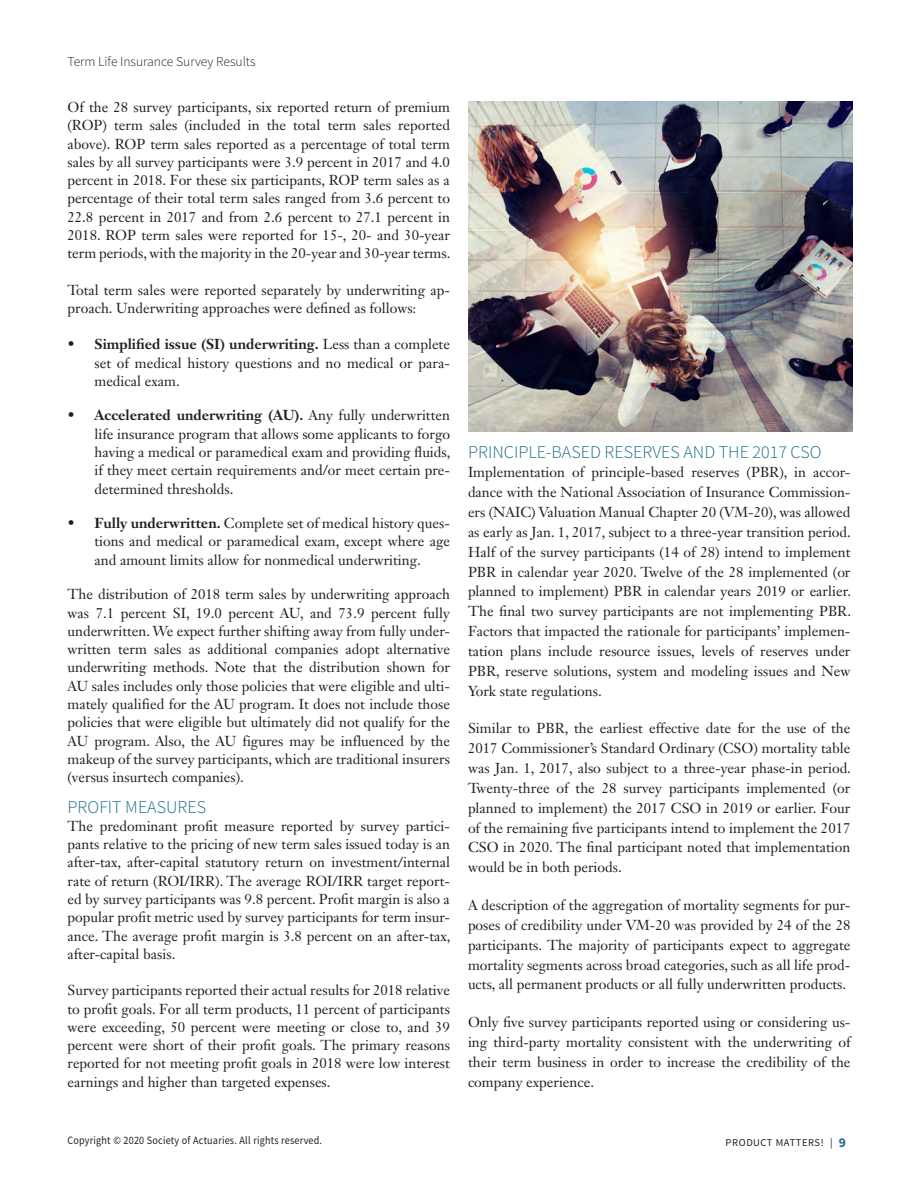
<style>
.page{position:relative;width:918px;height:1188px;background:#fff}
.page>*{position:absolute;margin:0;border:0;box-sizing:border-box;transform-origin:0 0}
.Article_Subhead_A{font:300 18px "Source Sans Pro";color:#1d6e8a}
.Article_Body___space{font:14.25px/18.3px "Janson Text LT Std";color:#231f20;text-align:justify}
.Article_Body{font:14.25px/18.3px "Janson Text LT Std";color:#231f20;text-align:justify}
.Article_continuining{font:300 13.5px "Source Sans Pro";color:#231f20}
.Mast_text_FR{font:11.25px "Source Sans Pro";letter-spacing:.02em;color:#231f20;scale:.9 1}
.Folio_Right{font:10.5px "Source Sans Pro";letter-spacing:.05em;color:#231f20}
.s1{font-weight:700}
.s2{font-weight:700;font-size:13.5px;color:#1d6e8a}
</style>
<div class="page">
<img style="left:468px;top:101px;width:384px;height:331px">
<p class="Article_continuining" style="left:67px;top:54px;width:190px">Term Life Insurance Survey Results</p>
<p class="Article_Body___space" style="left:68px;top:98px;width:384px">Of the 28 survey participants, six reported return of premium (ROP) term sales (included in the total term sales reported above). ROP term sales reported as a percentage of total term sales by all survey participants were 3.9 percent in 2017 and 4.0 percent in 2018. For these six participants, ROP term sales as a percentage of their total term sales ranged from 3.6 percent to 22.8 percent in 2017 and from 2.6 percent to 27.1 percent in 2018. ROP term sales were reported for 15-, 20- and 30-year term periods, with the majority in the 20-year and 30-year terms.</p>
<p class="Article_Body___space" style="left:68px;top:280px;width:384px">Total term sales were reported separately by underwriting ap&shy;proach. Underwriting approaches were defined as follows:</p>
<p class="Article_Body___space" style="left:94px;top:335px;width:357px;text-indent:-27px">• <span class="s1">Simplified issue (SI) underwriting.</span> Less than a complete set of medical history questions and no medical or para&shy;medical exam.</p>
<p class="Article_Body___space" style="left:94px;top:406px;width:358px;text-indent:-27px">• <span class="s1">Accelerated underwriting (AU).</span> Any fully underwritten life insurance program that allows some applicants to forgo having a medical or paramedical exam and providing fluids, if they meet certain requirements and/or meet certain pre&shy;determined thresholds.</p>
<p class="Article_Body___space" style="left:94px;top:514px;width:357px;text-indent:-27px">• <span class="s1">Fully underwritten.</span> Complete set of medical history ques&shy;tions and medical or paramedical exam, except where age and amount limits allow for nonmedical underwriting.</p>
<p class="Article_Body" style="left:67px;top:585px;width:384px">The distribution of 2018 term sales by underwriting approach was 7.1 percent SI, 19.0 percent AU, and 73.9 percent fully underwritten. We expect further shifting away from fully under&shy;written term sales as additional companies adopt alternative underwriting methods. Note that the distribution shown for AU sales includes only those policies that were eligible and ulti&shy;mately qualified for the AU program. It does not include those policies that were eligible but ultimately did not qualify for the AU program. Also, the AU figures may be influenced by the makeup of the survey participants, which are traditional insurers (versus insurtech companies).</p>
<p class="Article_Subhead_A" style="left:68px;top:796px;width:140px">PROFIT MEASURES</p>
<p class="Article_Body___space" style="left:68px;top:817px;width:385px">The predominant profit measure reported by survey partici&shy;pants relative to the pricing of new term sales issued today is an after-tax, after-capital statutory return on investment/internal rate of return (ROI/IRR). The average ROI/IRR target report&shy;ed by survey participants was 9.8 percent. Profit margin is also a popular profit metric used by survey participants for term insur&shy;ance. The average profit margin is 3.8 percent on an after-tax, after-capital basis.</p>
<p class="Article_Body___space" style="left:68px;top:981px;width:384px">Survey participants reported their actual results for 2018 relative to profit goals. For all term products, 11 percent of participants were exceeding, 50 percent were meeting or close to, and 39 percent were short of their profit goals. The primary reasons reported for not meeting profit goals in 2018 were low interest earnings and higher than targeted expenses.</p>
<p class="Article_Subhead_A" style="left:468px;top:441px;width:355px">PRINCIPLE-BASED RESERVES AND THE 2017 CSO</p>
<p class="Article_Body___space" style="left:468px;top:462px;width:385px;line-height:19.8px">Implementation of principle-based reserves (PBR), in accor&shy;dance with the National Association of Insurance Commission&shy;ers (NAIC) Valuation Manual Chapter 20 (VM-20), was allowed as early as Jan. 1, 2017, subject to a three-year transition period.<br>Half of the survey participants (14 of 28) intend to implement PBR in calendar year 2020. Twelve of the 28 implemented (or planned to implement) PBR in calendar years 2019 or earlier.<br>The final two survey participants are not implementing PBR.<br>Factors that impacted the rationale for participants’ implemen&shy;tation plans include resource issues, levels of reserves under PBR, reserve solutions, system and modeling issues and New York state regulations.</p>
<p class="Article_Body___space" style="left:468px;top:718px;width:385px;line-height:19.8px">Similar to PBR, the earliest effective date for the use of the 2017 Commissioner’s Standard Ordinary (CSO) mortality table was Jan. 1, 2017, also subject to a three-year phase-in period.<br>Twenty-three of the 28 survey participants implemented (or planned to implement) the 2017 CSO in 2019 or earlier. Four of the remaining five participants intend to implement the 2017<br>CSO in 2020. The final participant noted that implementation would be in both periods.</p>
<p class="Article_Body___space" style="left:468px;top:895px;width:384px;line-height:19.8px">A description of the aggregation of mortality segments for pur&shy;poses of credibility under VM-20 was provided by 24 of the 28 participants. The majority of participants expect to aggregate mortality segments across broad categories, such as all life prod&shy;ucts, all permanent products or all fully underwritten products.</p>
<p class="Article_Body___space" style="left:468px;top:1012px;width:384px;line-height:19.8px">Only five survey participants reported using or considering us&shy;ing third-party mortality consistent with the underwriting of their term business in order to increase the credibility of the company experience.</p>
<p class="Mast_text_FR" style="left:68px;top:1133px;width:284px">Copyright © 2020 Society of Actuaries. All rights reserved.</p>
<p class="Folio_Right" style="left:726px;top:1136px;width:122px">PRODUCT MATTERS! | <span class="s2">9</span></p>
</div>
